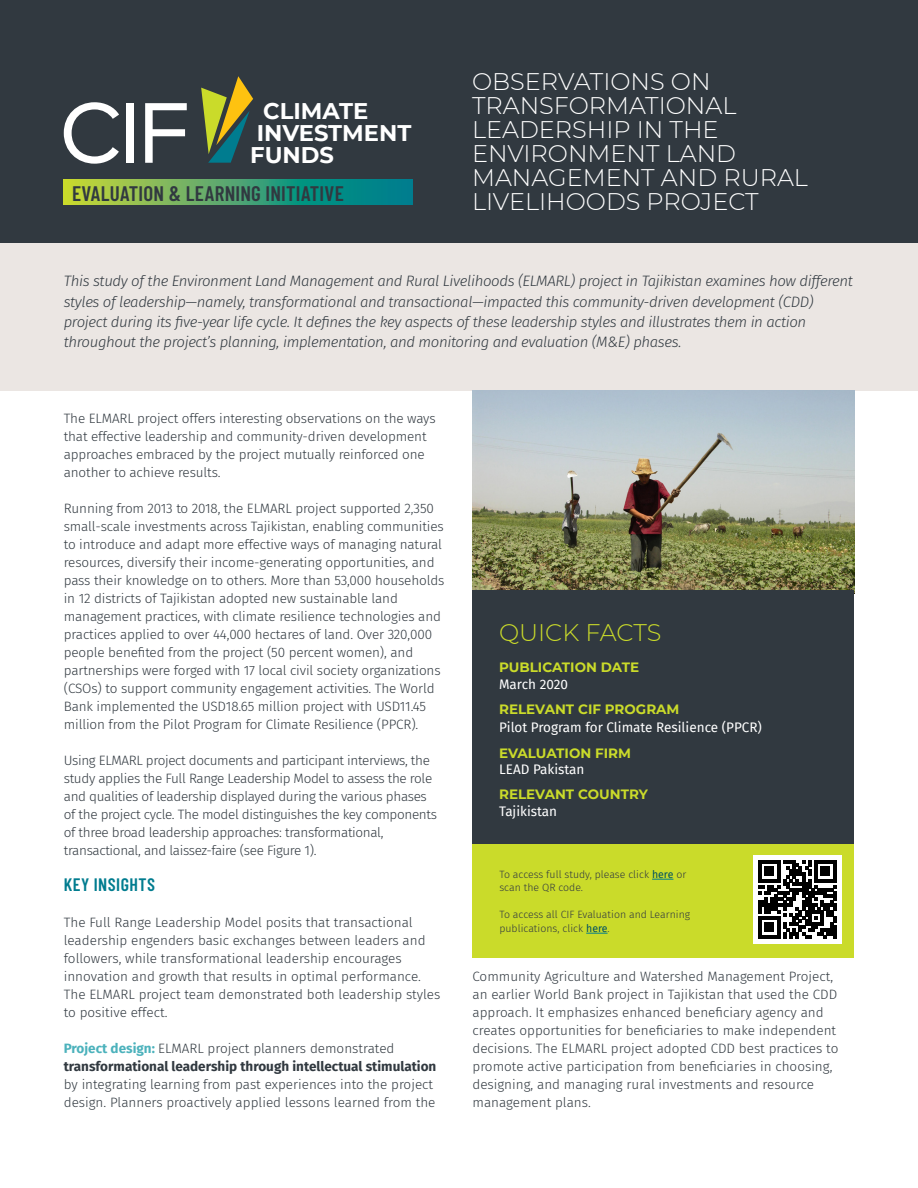
<style>
.page{position:relative;width:918px;height:1188px;background:#fff}
.page>*{position:absolute;margin:0;border:0;box-sizing:border-box;transform-origin:0 0}
.Heading_2_pager{font:300 24px/24px "Montserrat";color:#fff}
.Quick_Facts_heading{font:300 24px "Montserrat";letter-spacing:-.005em;color:#cadb2a}
.t1{font:700 22.65px/21.8px "Montserrat";color:#fff}
.Evaluation___Learnin{font:600 21px "Barlow Condensed";letter-spacing:.01em;color:#313940}
.Headline_paragraph{font:600 18px "Barlow Condensed";letter-spacing:.025em;color:#007c8f}
.Intro_paragraph_text{font:italic 300 15px/20.2px "Fira Sans";letter-spacing:-.025em;color:#313940}
.Text{font:300 13.5px/18px "Fira Sans";letter-spacing:-.01em;color:#313940}
.Project_Data_bold{font:13.5px/18px "Fira Sans";color:#fff}
.Project_Data_bold-2{font:700 13.5px "Montserrat";color:#cadb2a}
.Project_Data{font:13.5px "Fira Sans";color:#fff}
.Text_small{font:300 10.5px/13.5px "Fira Sans";color:#313940}
.s1{font-weight:700;color:#4cb2bc}
.s2{font-weight:700}
.s3{font-family:"Montserrat";font-weight:700;color:#cadb2a}
.s4{font-weight:400;color:#005260}
</style>
<div class="page">
<div style="left:472px;top:843px;width:382px;height:115px;background:#cadb2a"></div>
<div style="left:0;top:243px;width:918px;height:148px;background:#ebe6e3"></div>
<div style="left:0;top:0;width:918px;height:243px;background:#313940"></div>
<img style="left:472px;top:391px;width:382px;height:199px">
<svg style="left:64px;top:180px;width:348px;height:25px;background:#4ea66b"></svg>
<svg style="left:64px;top:102px;width:55px;height:62px"></svg>
<div style="left:126px;top:103px;width:7px;height:60px;background:#fff"></div>
<svg style="left:145px;top:103px;width:42px;height:60px"></svg>
<svg style="left:201px;top:76px;width:52px;height:87px"></svg>
<div style="left:472px;top:590px;width:382px;height:253px;background:#313940"></div>
<div style="left:753px;top:855px;width:89px;height:89px;background:#fff"></div>
<svg style="left:758px;top:860px;width:78px;height:78px"></svg>
<svg style="left:652px;top:879px;width:21px;height:1px"></svg>
<svg style="left:586px;top:933px;width:22px;height:1px"></svg>
<p class="t1" style="left:250px;top:99px;width:163px;text-indent:13px">CLIMATE<br>INVESTMENT<br>FUNDS</p>
<p class="Evaluation___Learnin" style="left:72px;top:180px;width:273px">EVALUATION &amp; LEARNING INITIATIVE</p>
<p class="Heading_2_pager" style="left:472px;top:69px;width:337px">OBSERVATIONS ON<br>TRANSFORMATIONAL<br>LEADERSHIP IN THE<br>ENVIRONMENT LAND<br>MANAGEMENT AND RURAL<br>LIVELIHOODS PROJECT</p>
<p class="Intro_paragraph_text" style="left:64px;top:271px;width:791px">This study of the Environment Land Management and Rural Livelihoods (ELMARL) project in Tajikistan examines how different styles of leadership—namely, transformational and transactional—impacted this community-driven development (CDD) project during its five-year life cycle. It defines the key aspects of these leadership styles and illustrates them in action throughout the project’s planning, implementation, and monitoring and evaluation (M&amp;E) phases.</p>
<p class="Text" style="left:64px;top:409px;width:373px">The ELMARL project offers interesting observations on the ways that effective leadership and community-driven development approaches embraced by the project mutually reinforced one another to achieve results.</p>
<p class="Text" style="left:64px;top:499px;width:382px">Running from 2013 to 2018, the ELMARL project supported 2,350 small-scale investments across Tajikistan, enabling communities to introduce and adapt more effective ways of managing natural resources, diversify their income-generating opportunities, and pass their knowledge on to others. More than 53,000 households in 12 districts of Tajikistan adopted new sustainable land management practices, with climate resilience technologies and practices applied to over 44,000 hectares of land. Over 320,000 people benefited from the project (50 percent women), and partnerships were forged with 17 local civil society organizations (CSOs) to support community engagement activities. The World Bank implemented the USD18.65 million project with USD11.45 million from the Pilot Program for Climate Resilience (PPCR).</p>
<p class="Text" style="left:64px;top:751px;width:375px">Using ELMARL project documents and participant interviews, the study applies the Full Range Leadership Model to assess the role and qualities of leadership displayed during the various phases of the project cycle. The model distinguishes the key components of three broad leadership approaches: transformational, transactional, and laissez-faire (see Figure 1).</p>
<p class="Headline_paragraph" style="left:64px;top:873px;width:93px">KEY INSIGHTS</p>
<p class="Text" style="left:64px;top:913px;width:378px">The Full Range Leadership Model posits that transactional leadership engenders basic exchanges between leaders and followers, while transformational leadership encourages innovation and growth that results in optimal performance.<br>The ELMARL project team demonstrated both leadership styles to positive effect.</p>
<p class="Text" style="left:64px;top:1039px;width:374px"><span class="s1">Project design:</span> ELMARL project planners demonstrated <span class="s2">transformational leadership through intellectual stimulation </span>by integrating learning from past experiences into the project design. Planners proactively applied lessons learned from the</p>
<p class="Quick_Facts_heading" style="left:499px;top:616px;width:164px">QUICK FACTS</p>
<p class="Project_Data_bold-2" style="left:499px;top:658px;width:142px">PUBLICATION DATE</p>
<p class="Project_Data_bold" style="left:499px;top:675px;width:70px">March 2020</p>
<p class="Project_Data_bold" style="left:499px;top:700px;width:264px"><span class="s3">RELEVANT CIF PROGRAM<br></span>Pilot Program for Climate Resilience (PPCR)</p>
<p class="Project_Data_bold-2" style="left:499px;top:743px;width:133px">EVALUATION FIRM</p>
<p class="Project_Data" style="left:499px;top:760px;width:87px">LEAD Pakistan</p>
<p class="Project_Data_bold-2" style="left:499px;top:785px;width:150px">RELEVANT COUNTRY</p>
<p class="Project_Data" style="left:499px;top:801px;width:60px">Tajikistan</p>
<p class="Text_small" style="left:499px;top:867px;width:188px">To access full study, please click <span class="s4">here</span> or scan the QR code.</p>
<p class="Text_small" style="left:499px;top:908px;width:192px">To access all CIF Evaluation and Learning publications, click <span class="s4">here</span>.</p>
<p class="Text" style="left:472px;top:967px;width:367px">Community Agriculture and Watershed Management Project, an earlier World Bank project in Tajikistan that used the CDD approach. It emphasizes enhanced beneficiary agency and creates opportunities for beneficiaries to make independent decisions. The ELMARL project adopted CDD best practices to promote active participation from beneficiaries in choosing, designing, and managing rural investments and resource management plans.</p>
</div>
